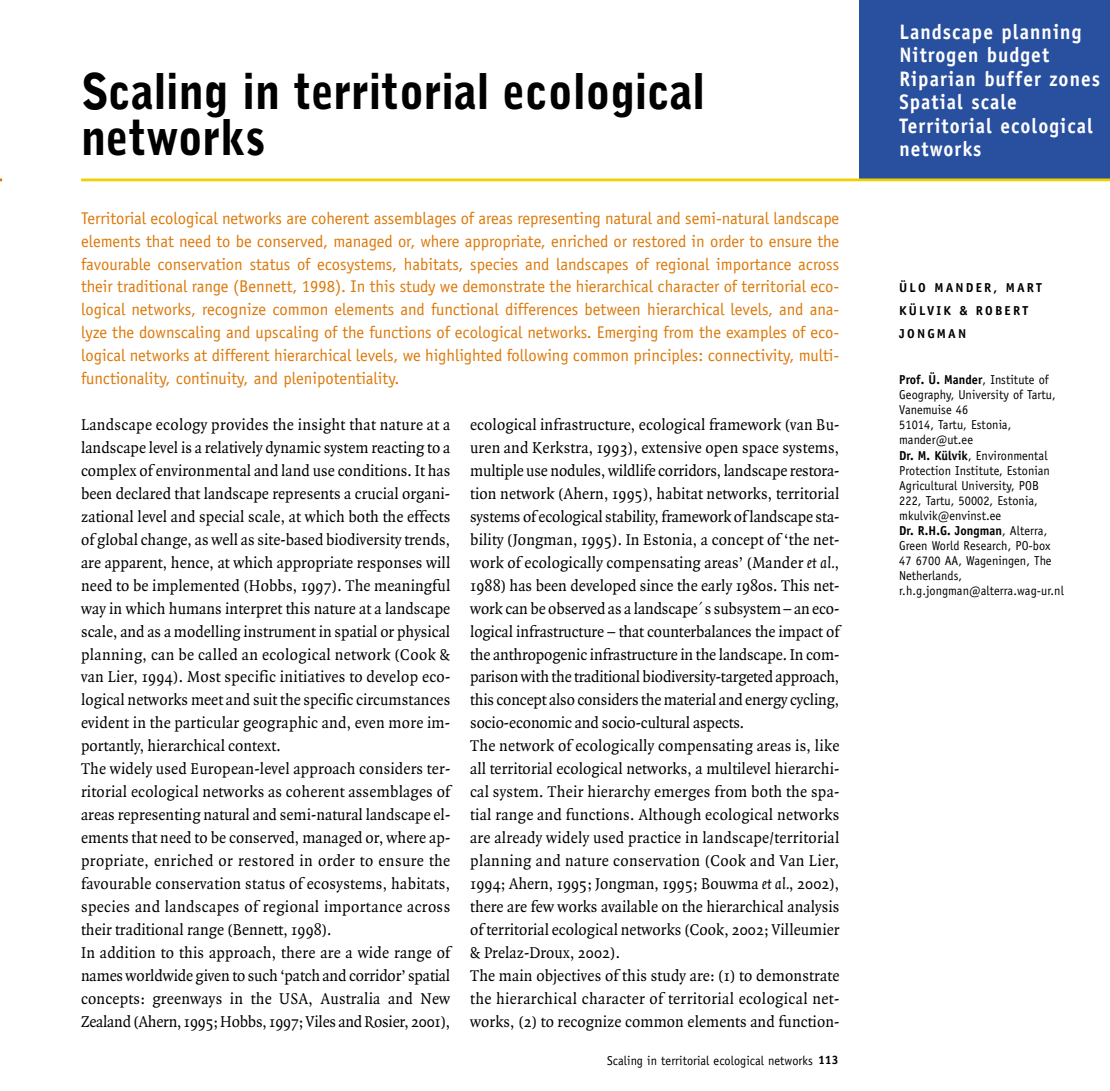
<style>
.page{position:relative;width:1110px;height:1091px;background:#fff}
.page>*{position:absolute;margin:0;border:0;box-sizing:border-box;transform-origin:0 0}
.t1{font:900 49px/45.9px "Bell Gothic";color:#000;scale:.92 1}
.t2{font:700 21px/23.4px "Officina Sans";letter-spacing:.055em;color:#fff;scale:.92 1}
.t3{font:16.97px/22.9px "Officina Sans";color:#dc790a;text-align:justify}
.t4{font:16.8px/22.9px "Quadraat";letter-spacing:.005em;color:#000;scale:.95 1}
.t5{font:12.95px/15px "Officina Sans";letter-spacing:.005em;color:#000;scale:.95 1}
.t6{font:700 12.95px/22.9px "Officina Sans";letter-spacing:.165em;color:#000}
.s1{font-style:italic}
.s2{font-weight:700;font-size:12.25px}
.s3{font-weight:700}
</style>
<div class="page">
<div style="left:859px;top:0;width:251px;height:180px;background:#294f9f"></div>
<hr style="left:81px;top:178px;width:1029px;height:3px;background:#eed200">
<h1 class="t1" style="left:81px;top:72px;width:679px">Scaling in territorial ecological networks</h1>
<p class="t3" style="left:81px;top:208px;width:759px">Territorial ecological networks are coherent assemblages of areas representing natural and semi-natural landscape elements that need to be conserved, managed or, where appropriate, enriched or restored in order to ensure the favourable conservation status of ecosystems, habitats, species and landscapes of regional importance across their traditional range (Bennett, 1998). In this study we demonstrate the hierarchical character of territorial eco&shy;logical networks, recognize common elements and functional differences between hierarchical levels, and ana&shy;lyze the downscaling and upscaling of the functions of ecological networks. Emerging from the examples of eco&shy;logical networks at different hierarchical levels, we highlighted following common principles: connectivity, multi&shy;functionality, continuity, and plenipotentiality.</p>
<p class="t4" style="left:81px;top:414px;width:390px">Landscape ecology provides the insight that nature at a landscape level is a relatively dynamic system reacting to a complex of environmental and land use conditions. It has been declared that landscape represents a crucial organi&shy;zational level and special scale, at which both the effects of global change, as well as site-based biodiversity trends, are apparent, hence, at which appropriate responses will need to be implemented (Hobbs, 1997). The meaningful way in which humans interpret this nature at a landscape scale, and as a modelling instrument in spatial or physical planning, can be called an ecological network (Cook &amp; van Lier, 1994). Most specific initiatives to develop eco&shy;logical networks meet and suit the specific circumstances evident in the particular geographic and, even more im&shy;portantly, hierarchical context.<br>The widely used European-level approach considers ter&shy;ritorial ecological networks as coherent assemblages of areas representing natural and semi-natural landscape el&shy;ements that need to be conserved, managed or, where ap&shy;propriate, enriched or restored in order to ensure the favourable conservation status of ecosystems, habitats, species and landscapes of regional importance across their traditional range (Bennett, 1998).<br>In addition to this approach, there are a wide range of names worldwide given to such ‘patch and corridor’ spatial concepts: greenways in the USA, Australia and New Zealand (Ahern, 1995; Hobbs, 1997; Viles and Rosier, 2001),</p>
<p class="t4" style="left:470px;top:414px;width:390px">ecological infrastructure, ecological framework (van Bu&shy;uren and Kerkstra, 1993), extensive open space systems, multiple use nodules, wildlife corridors, landscape restora&shy;tion network (Ahern, 1995), habitat networks, territorial systems of ecological stability, framework of landscape sta&shy;bility (Jongman, 1995). In Estonia, a concept of ‘the net&shy;work of ecologically compensating areas’ (Mander <span class="s1">et al.</span>, 1988) has been developed since the early 1980s. This net&shy;work can be observed as a landscape´s subsystem – an eco&shy;logical infrastructure – that counterbalances the impact of the anthropogenic infrastructure in the landscape. In com&shy;parison with the traditional biodiversity-targeted approach, this concept also considers the material and energy cycling, socio-economic and socio-cultural aspects.<br>The network of ecologically compensating areas is, like all territorial ecological networks, a multilevel hierarchi&shy;cal system. Their hierarchy emerges from both the spa&shy;tial range and functions. Although ecological networks are already widely used practice in landscape/territorial planning and nature conservation (Cook and Van Lier, 1994; Ahern, 1995; Jongman, 1995; Bouwma <span class="s1">et al.</span>, 2002), there are few works available on the hierarchical analysis of territorial ecological networks (Cook, 2002; Villeumier &amp; Prelaz-Droux, 2002).<br>The main objectives of this study are: (1) to demonstrate the hierarchical character of territorial ecological net&shy;works, (2) to recognize common elements and function-</p>
<p class="t5" style="left:607px;top:1053px;width:245px">Scaling in territorial ecological networks <span class="s2">113</span></p>
<p class="t2" style="left:899px;top:22px;width:220px">Landscape planning<br>Nitrogen budget<br>Riparian buffer zones<br>Spatial scale<br>Territorial ecological networks</p>
<p class="t6" style="left:899px;top:277px;width:144px">ÜLO MANDER, MART<br>KÜLVIK &amp; ROBERT<br>JONGMAN</p>
<p class="t5" style="left:899px;top:373px;width:175px"><span class="s3">Prof. Ü. Mander</span>, Institute of<br>Geography, University of Tartu,<br>Vanemuise 46<br>51014, Tartu, Estonia, mander@ut.ee<br><span class="s3">Dr. M. Külvik</span>, Environmental<br>Protection Institute, Estonian<br>Agricultural University, POB<br>222, Tartu, 50002, Estonia, mkulvik@envinst.ee<br><span class="s3">Dr. R.H.G. Jongman</span>, Alterra,<br>Green World Research, PO-box<br>47 6700 AA, Wageningen, The<br>Netherlands, r.h.g.jongman@alterra.wag-ur.nl</p>
</div>
